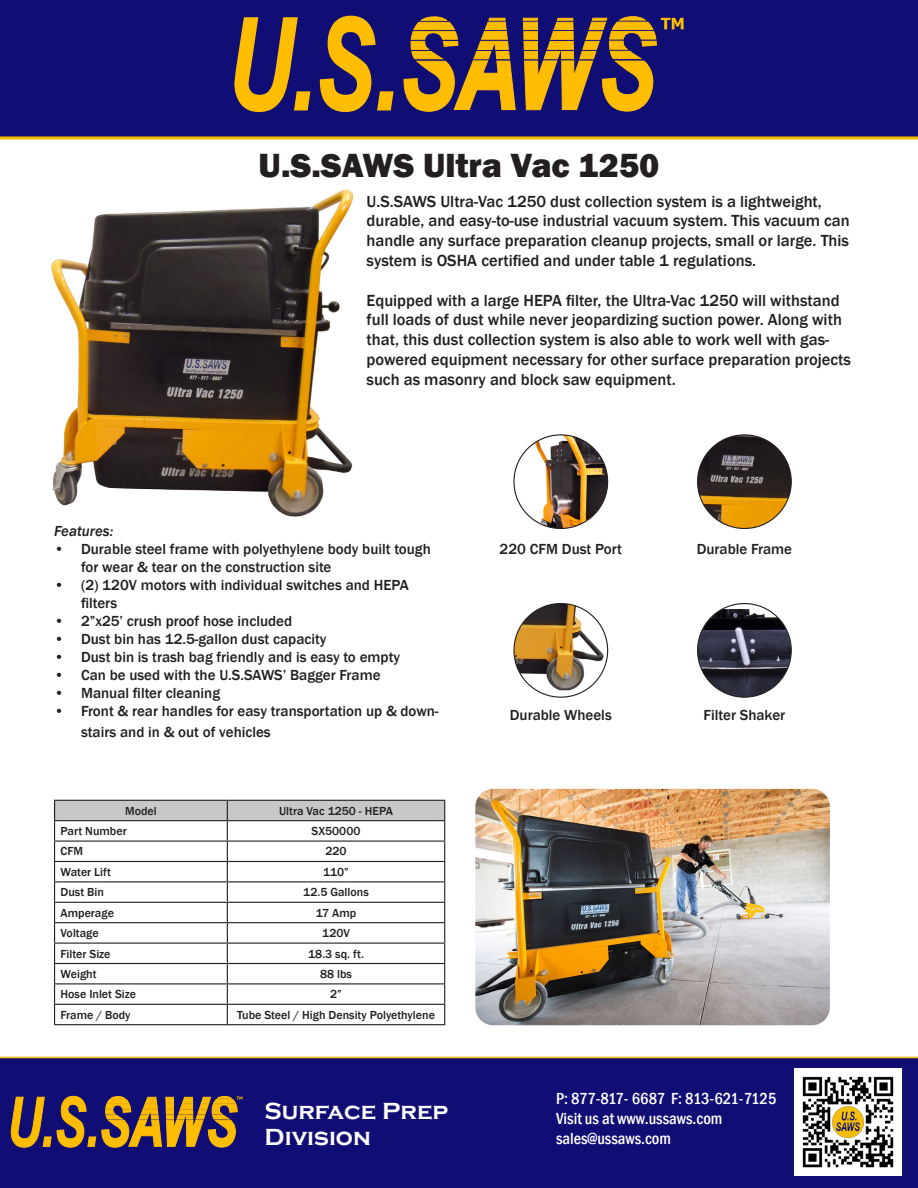
<style>
.page{position:relative;width:918px;height:1188px;background:#fff}
.page>*{position:absolute;margin:0;border:0;box-sizing:border-box;transform-origin:0 0}
.t1{font:800 34.5px "Franklin Gothic";color:#231f20}
.t2{font:700 24px "Copperplate Gothic";color:#fff}
.t3{font:500 16.5px/19.8px "Franklin Gothic";color:#231f20}
.t4{font:500 condensed 16.5px "Franklin Gothic";color:#fff}
.t5{font:500 condensed 16.5px "Franklin Gothic";letter-spacing:-.02em;color:#fff}
.t6{font:500 15px/18px "Franklin Gothic";color:#231f20}
.t7{font:italic 500 15px "Franklin Gothic";color:#231f20}
.t8{font:500 12px "Franklin Gothic";color:#231f20}
</style>
<div class="page">
<img style="left:51px;top:189px;width:303px;height:328px">
<div style="left:0;top:0;width:918px;height:140px;background:#100d75"></div>
<div style="left:0;top:1057px;width:918px;height:131px;background:#100d75"></div>
<svg style="left:11px;top:1096px;width:232px;height:52px;background:#82613c"></svg>
<img style="left:794px;top:1069px;width:107px;height:107px">
<img style="left:514px;top:435px;width:94px;height:93px;border-radius:47px">
<img style="left:475px;top:789px;width:355px;height:236px">
<img style="left:698px;top:435px;width:93px;height:93px;border-radius:47px">
<img style="left:514px;top:604px;width:94px;height:92px">
<img style="left:698px;top:609px;width:93px;height:88px">
<svg style="left:234px;top:16px;width:77px;height:96px;background:#765842"></svg>
<svg style="left:319px;top:16px;width:75px;height:96px;background:#765842"></svg>
<svg style="left:401px;top:17px;width:115px;height:95px;background:#86643a"></svg>
<svg style="left:523px;top:16px;width:161px;height:96px;background:#7d5d3f"></svg>
<hr style="left:227px;top:1024px;width:218px;height:1px;background:#231f20">
<hr style="left:54px;top:1024px;width:173px;height:1px;background:#231f20">
<svg style="left:54px;top:800px;width:391px;height:224px"></svg>
<hr style="left:54px;top:1004px;width:173px;height:1px;background:#231f20">
<hr style="left:227px;top:1004px;width:218px;height:1px;background:#231f20">
<p class="t1" style="left:258px;top:143px;width:402px">U.S.SAWS Ultra Vac 1250</p>
<p class="t3" style="left:367px;top:191px;width:485px">U.S.SAWS Ultra-Vac 1250 dust collection system is a lightweight, durable, and easy-to-use industrial vacuum system. This vacuum can handle any surface preparation cleanup projects, small or large. This system is OSHA certified and under table 1 regulations.</p>
<p class="t3" style="left:367px;top:290px;width:477px">Equipped with a large HEPA filter, the Ultra-Vac 1250 will withstand full loads of dust while never jeopardizing suction power. Along with that, this dust collection system is also able to work well with gas-</p>
<p class="t3" style="left:367px;top:350px;width:486px">powered equipment necessary for other surface preparation projects such as masonry and block saw equipment.</p>
<p class="t7" style="left:54px;top:522px;width:61px">Features:</p>
<p class="t6" style="left:81px;top:540px;width:351px;text-indent:-27px">• Durable steel frame with polyethylene body built tough for wear &amp; tear on the construction site</p>
<p class="t6" style="left:81px;top:576px;width:329px;text-indent:-27px">• (2) 120V motors with individual switches and HEPA filters</p>
<p class="t6" style="left:54px;top:612px;width:240px">• 2”x25’ crush proof hose included</p>
<p class="t6" style="left:54px;top:630px;width:274px">• Dust bin has 12.5-gallon dust capacity</p>
<p class="t6" style="left:54px;top:648px;width:348px">• Dust bin is trash bag friendly and is easy to empty</p>
<p class="t6" style="left:54px;top:666px;width:328px">• Can be used with the U.S.SAWS’ Bagger Frame</p>
<p class="t6" style="left:54px;top:684px;width:168px">• Manual filter cleaning</p>
<p class="t6" style="left:81px;top:701px;width:359px;line-height:21px;text-indent:-27px">• Front &amp; rear handles for easy transportation up &amp; down&shy;stairs and in &amp; out of vehicles</p>
<p class="t8" style="left:125px;top:803px;width:33px">Model</p>
<p class="t8" style="left:279px;top:803px;width:115px">Ultra Vac 1250 - HEPA</p>
<p class="t8" style="left:61px;top:824px;width:68px">Part Number</p>
<p class="t8" style="left:312px;top:824px;width:50px">SX50000</p>
<p class="t8" style="left:61px;top:844px;width:24px">CFM</p>
<p class="t8" style="left:325px;top:844px;width:23px">220</p>
<p class="t8" style="left:61px;top:864px;width:52px">Water Lift</p>
<p class="t8" style="left:323px;top:864px;width:27px">110”</p>
<p class="t8" style="left:61px;top:885px;width:45px">Dust Bin</p>
<p class="t8" style="left:303px;top:885px;width:67px">12.5 Gallons</p>
<p class="t8" style="left:61px;top:905px;width:55px">Amperage</p>
<p class="t8" style="left:316px;top:905px;width:42px">17 Amp</p>
<p class="t8" style="left:61px;top:926px;width:40px">Voltage</p>
<p class="t8" style="left:322px;top:926px;width:29px">120V</p>
<p class="t8" style="left:61px;top:946px;width:52px">Filter Size</p>
<p class="t8" style="left:308px;top:946px;width:57px">18.3 sq. ft.</p>
<p class="t8" style="left:61px;top:966px;width:38px">Weight</p>
<p class="t8" style="left:320px;top:966px;width:33px">88 lbs</p>
<p class="t8" style="left:61px;top:987px;width:77px">Hose Inlet Size</p>
<p class="t8" style="left:330px;top:987px;width:13px">2”</p>
<p class="t8" style="left:61px;top:1007px;width:72px">Frame / Body</p>
<p class="t8" style="left:237px;top:1007px;width:199px">Tube Steel / High Density Polyethylene</p>
<p class="t2" style="left:265px;top:1098px;width:185px">Surface Prep</p>
<p class="t2" style="left:265px;top:1123px;width:108px">Division</p>
<p class="t6" style="left:500px;top:540px;width:124px">220 CFM Dust Port</p>
<p class="t6" style="left:697px;top:540px;width:97px">Durable Frame</p>
<p class="t6" style="left:510px;top:706px;width:103px">Durable Wheels</p>
<p class="t6" style="left:704px;top:706px;width:83px">Filter Shaker</p>
<p class="t5" style="left:556px;top:1088px;width:222px">P: 877-817- 6687 F: 813-621-7125</p>
<p class="t4" style="left:556px;top:1108px;width:168px">Visit us at www.ussaws.com</p>
<p class="t4" style="left:556px;top:1128px;width:117px">sales@ussaws.com</p>
</div>
